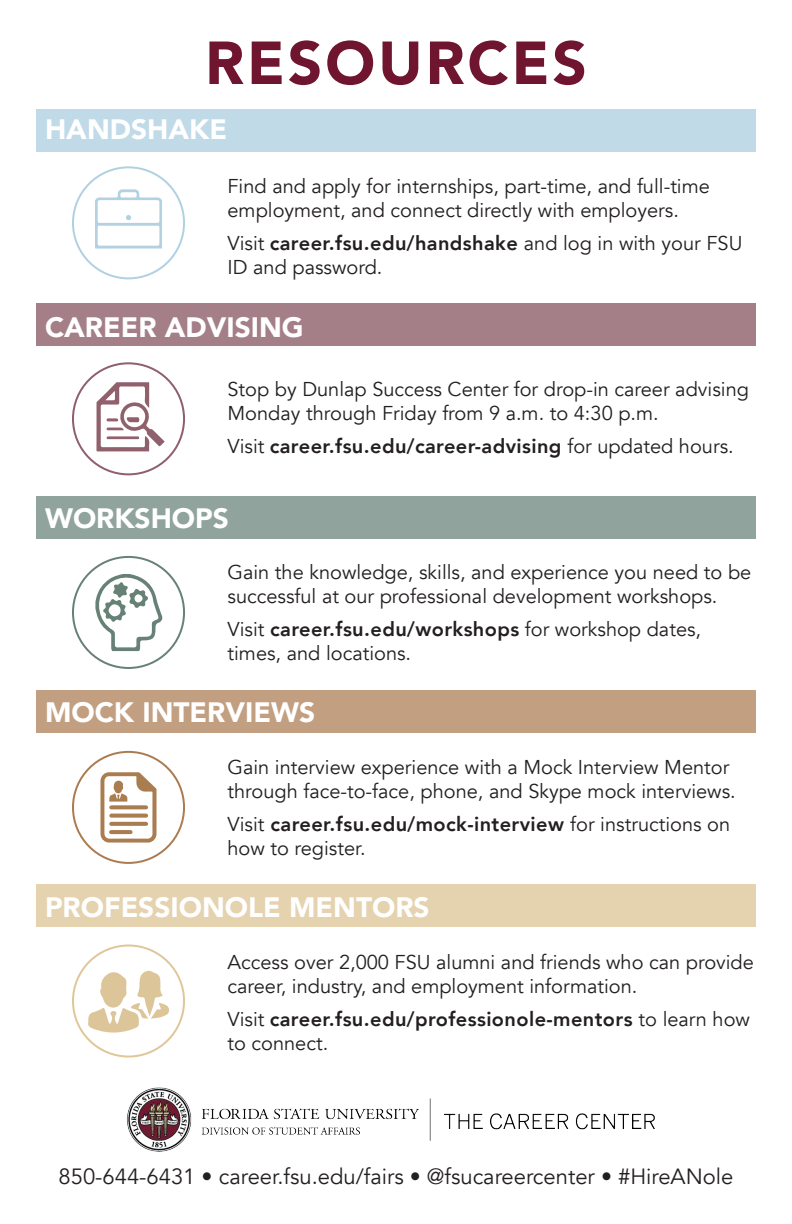
<style>
.page{position:relative;width:792px;height:1224px;background:#fff}
.page>*{position:absolute;margin:0;border:0;box-sizing:border-box;transform-origin:0 0}
.t1{font:900 60px "Avenir";letter-spacing:.05em;color:#6f1530}
.t2{font:900 28px "Avenir";color:#fff}
.t3{font:22px "Avenir";color:#231f20}
.t4{font:20px/24px "Avenir";color:#231f20}
.t5{font:800 20px/24px "Avenir";letter-spacing:.02em;color:#231f20}
.s1{font-weight:800}
.s2{font-weight:400}
</style>
<div class="page">
<div style="left:36px;top:884px;width:720px;height:43px;background:#e5d2ae"></div>
<div style="left:36px;top:690px;width:720px;height:43px;background:#c29f80"></div>
<div style="left:36px;top:496px;width:720px;height:43px;background:#90a39c"></div>
<div style="left:36px;top:303px;width:720px;height:43px;background:#a57f88"></div>
<div style="left:36px;top:109px;width:720px;height:43px;background:#c0dae8"></div>
<svg style="left:95px;top:189px;width:67px;height:60px"></svg>
<div style="left:72px;top:166px;width:113px;height:113px;border:2px solid #b1d1e3;border-radius:50%"></div>
<svg style="left:96px;top:382px;width:69px;height:69px"></svg>
<div style="left:72px;top:362px;width:113px;height:113px;border:2px solid #8f5f6b;border-radius:50%"></div>
<svg style="left:95px;top:574px;width:67px;height:77px"></svg>
<div style="left:72px;top:556px;width:113px;height:113px;border:2px solid #678177;border-radius:50%"></div>
<svg style="left:88px;top:970px;width:81px;height:63px"></svg>
<div style="left:72px;top:944px;width:113px;height:114px;border:2px solid #dfc79a;border-radius:50%"></div>
<svg style="left:100px;top:772px;width:57px;height:71px"></svg>
<div style="left:72px;top:751px;width:113px;height:113px;border:2px solid #ab7c51;border-radius:50%"></div>
<img style="left:127px;top:1087px;width:528px;height:65px">
<p class="t1" style="left:205px;top:12px;width:383px">RESOURCES</p>
<p class="t2" style="left:45px;top:105px;width:184px">HANDSHAKE</p>
<p class="t4" style="left:228px;top:175px;width:484px">Find and apply for internships, part-time, and full-time employment, and connect directly with employers.</p>
<p class="t4" style="left:228px;top:232px;width:516px">Visit <span class="s1">career.fsu.edu/handshake</span> and log in with your FSU<br>ID and password.</p>
<p class="t2" style="left:45px;top:303px;width:260px">CAREER ADVISING</p>
<p class="t4" style="left:228px;top:377px;width:523px">Stop by Dunlap Success Center for drop-in career advising<br>Monday through Friday from 9 a.m. to 4:30 p.m.</p>
<p class="t5" style="left:228px;top:434px;width:508px"><span class="s2">Visit</span> career.fsu.edu/career-advising <span class="s2">for updated hours.</span></p>
<p class="t2" style="left:45px;top:494px;width:185px">WORKSHOPS</p>
<p class="t4" style="left:228px;top:561px;width:525px">Gain the knowledge, skills, and experience you need to be successful at our professional development workshops.</p>
<p class="t4" style="left:228px;top:618px;width:475px">Visit <span class="s1">career.fsu.edu/workshops</span> for workshop dates, times, and locations.</p>
<p class="t2" style="left:45px;top:689px;width:272px">MOCK INTERVIEWS</p>
<p class="t4" style="left:228px;top:756px;width:510px">Gain interview experience with a Mock Interview Mentor through face-to-face, phone, and Skype mock interviews.</p>
<p class="t4" style="left:228px;top:813px;width:504px">Visit <span class="s1">career.fsu.edu/mock-interview</span> for instructions on how to register.</p>
<p class="t2" style="left:45px;top:883px;width:386px">PROFESSIONOLE MENTORS</p>
<p class="t4" style="left:228px;top:951px;width:528px">Access over 2,000 FSU alumni and friends who can provide career, industry, and employment information.</p>
<p class="t5" style="left:228px;top:1007px;width:524px"><span class="s2">Visit</span> career.fsu.edu/professionole-mentors <span class="s2">to learn how to connect.</span></p>
<p class="t3" style="left:59px;top:1163px;width:676px">850-644-6431 • career.fsu.edu/fairs • @fsucareercenter • #HireANole</p>
</div>
